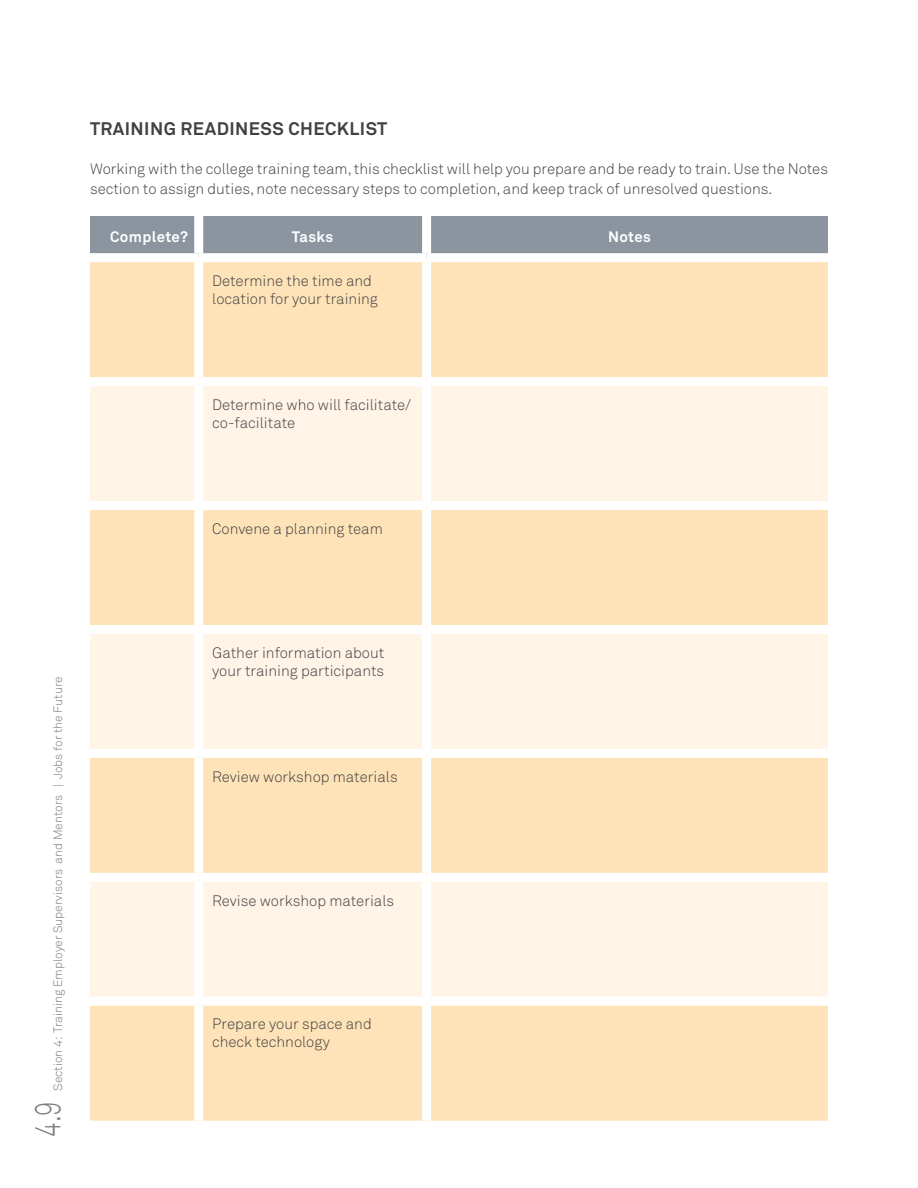
<style>
.page{position:relative;width:918px;height:1188px;background:#fff}
.page>*{position:absolute;margin:0;border:0;box-sizing:border-box;transform-origin:0 0}
.t1{font:300 36px "Akkurat";color:#7b7c7f;scale:.7 1}
.t2{font:700 18px "Akkurat";letter-spacing:.025em;color:#414042}
.t3{font:300 15px/18px "Akkurat";color:#414042}
.t4{font:700 15px "Akkurat";letter-spacing:.025em;color:#fff}
.t5{font:300 12px "Akkurat";color:#7b7c7f}
</style>
<div class="page">
<div style="left:90px;top:216px;width:738px;height:37px;background:#8c949f"></div>
<div style="left:90px;top:262px;width:738px;height:859px;background:#fee3b8"></div>
<svg style="left:90px;top:386px;width:738px;height:611px;background:#feedd3"></svg>
<div style="left:194px;top:216px;width:9px;height:37px;background:#fff"></div>
<div style="left:422px;top:216px;width:9px;height:37px;background:#fff"></div>
<div style="left:194px;top:262px;width:9px;height:115px;background:#fff"></div>
<div style="left:422px;top:262px;width:9px;height:115px;background:#fff"></div>
<div style="left:194px;top:386px;width:9px;height:115px;background:#fff"></div>
<div style="left:422px;top:386px;width:9px;height:115px;background:#fff"></div>
<div style="left:194px;top:510px;width:9px;height:115px;background:#fff"></div>
<div style="left:422px;top:510px;width:9px;height:115px;background:#fff"></div>
<div style="left:194px;top:634px;width:9px;height:115px;background:#fff"></div>
<div style="left:422px;top:634px;width:9px;height:115px;background:#fff"></div>
<div style="left:194px;top:758px;width:9px;height:115px;background:#fff"></div>
<div style="left:422px;top:758px;width:9px;height:115px;background:#fff"></div>
<div style="left:194px;top:882px;width:9px;height:115px;background:#fff"></div>
<div style="left:422px;top:882px;width:9px;height:115px;background:#fff"></div>
<div style="left:194px;top:1006px;width:9px;height:115px;background:#fff"></div>
<div style="left:422px;top:1006px;width:9px;height:115px;background:#fff"></div>
<div style="left:90px;top:377px;width:109px;height:9px;background:#fff"></div>
<div style="left:199px;top:377px;width:228px;height:9px;background:#fff"></div>
<div style="left:427px;top:377px;width:401px;height:9px;background:#fff"></div>
<div style="left:90px;top:501px;width:109px;height:9px;background:#fff"></div>
<div style="left:199px;top:501px;width:228px;height:9px;background:#fff"></div>
<div style="left:427px;top:501px;width:401px;height:9px;background:#fff"></div>
<div style="left:90px;top:625px;width:109px;height:9px;background:#fff"></div>
<div style="left:199px;top:625px;width:228px;height:9px;background:#fff"></div>
<div style="left:427px;top:625px;width:401px;height:9px;background:#fff"></div>
<div style="left:90px;top:749px;width:109px;height:9px;background:#fff"></div>
<div style="left:199px;top:749px;width:228px;height:9px;background:#fff"></div>
<div style="left:427px;top:749px;width:401px;height:9px;background:#fff"></div>
<div style="left:90px;top:873px;width:109px;height:9px;background:#fff"></div>
<div style="left:199px;top:873px;width:228px;height:9px;background:#fff"></div>
<div style="left:427px;top:873px;width:401px;height:9px;background:#fff"></div>
<div style="left:90px;top:997px;width:109px;height:9px;background:#fff"></div>
<div style="left:199px;top:997px;width:228px;height:9px;background:#fff"></div>
<div style="left:427px;top:997px;width:401px;height:9px;background:#fff"></div>
<p class="t2" style="left:90px;top:117px;width:299px">TRAINING READINESS CHECKLIST</p>
<p class="t3" style="left:90px;top:159px;width:740px;line-height:19.5px">Working with the college training team, this checklist will help you prepare and be ready to train. Use the Notes section to assign duties, note necessary steps to completion, and keep track of unresolved questions.</p>
<p class="t4" style="left:110px;top:227px;width:79px">Complete?</p>
<p class="t4" style="left:292px;top:227px;width:43px">Tasks</p>
<p class="t4" style="left:608px;top:227px;width:44px">Notes</p>
<p class="t3" style="left:212px;top:272px;width:167px">Determine the time and location for your training</p>
<p class="t3" style="left:212px;top:396px;width:200px">Determine who will facilitate/ co-facilitate</p>
<p class="t3" style="left:212px;top:520px;width:172px">Convene a planning team</p>
<p class="t5" style="left:51px;top:1091px;width:416px;rotate:-90deg">Section 4: Training Employer Supervisors and Mentors | Jobs for the Future</p>
<h1 class="t1" style="left:27px;top:1137px;width:52px;rotate:-90deg">4.9</h1>
<p class="t3" style="left:212px;top:644px;width:174px">Gather information about your training participants</p>
<p class="t3" style="left:212px;top:768px;width:187px">Review workshop materials</p>
<p class="t3" style="left:212px;top:892px;width:184px">Revise workshop materials</p>
<p class="t3" style="left:212px;top:1016px;width:161px">Prepare your space and check technology</p>
</div>
